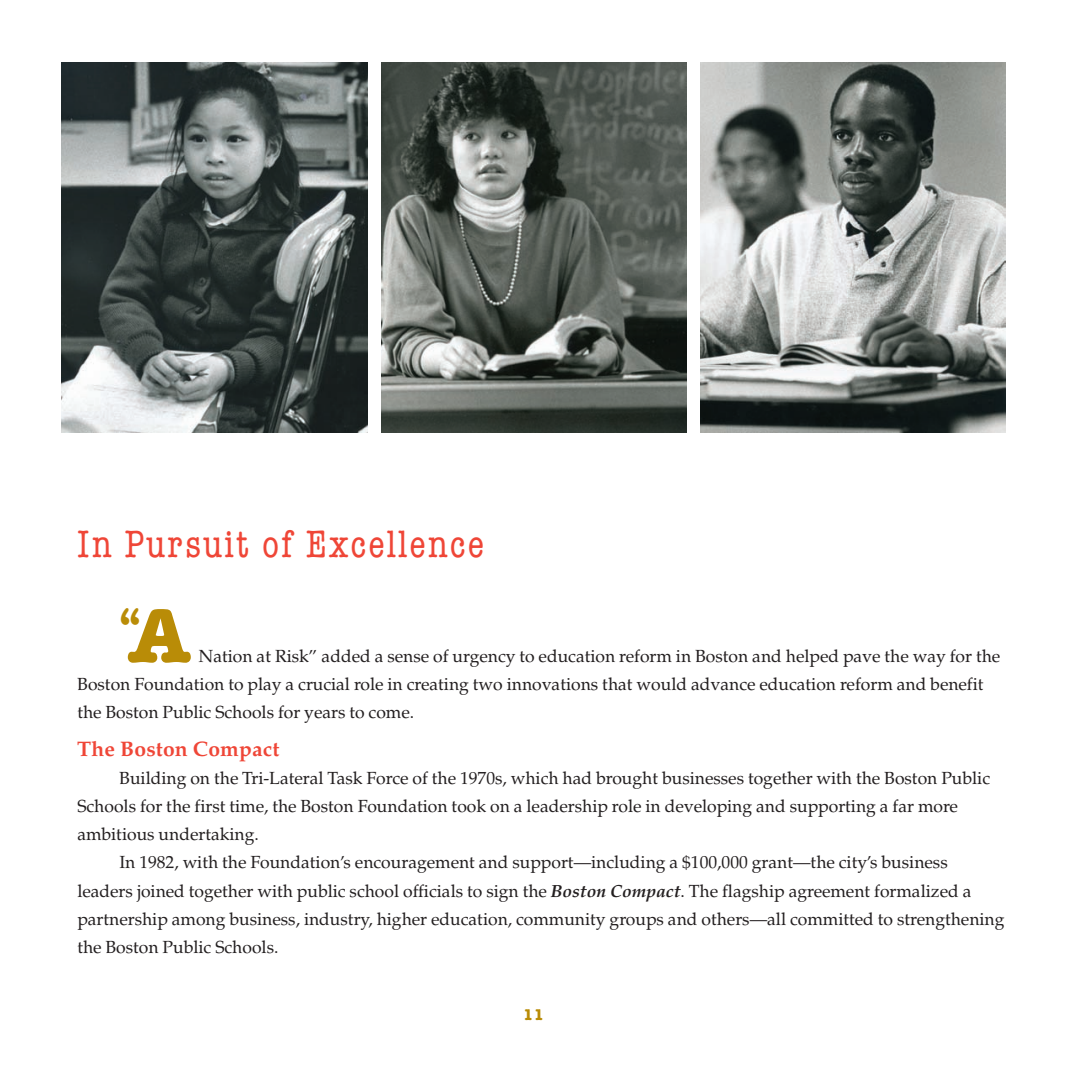
<style>
.page{position:relative;width:1069px;height:1070px;background:#fff}
.page>*{position:absolute;margin:0;border:0;box-sizing:border-box;transform-origin:0 0}
.t1{font:condensed 38.5px/77.7px "American Typewriter";letter-spacing:.05em;color:#ef4637}
.t2{font:700 21px "Palatino";letter-spacing:.01em;color:#ef4637}
.t3{font:17.5px/28px "Palatino";color:#231f20}
.t4{font:700 15.75px "American Typewriter";color:#b98c07}
.s1{font-weight:700;font-stretch:normal;color:#b98c07}
.s2{font-weight:700;font-stretch:normal;font-size:77px;color:#b98c07}
.s3{font-weight:700;font-style:italic}
</style>
<div class="page">
<img style="left:381px;top:62px;width:305px;height:371px">
<img style="left:61px;top:62px;width:307px;height:371px">
<img style="left:700px;top:62px;width:306px;height:371px">
<h1 class="t1" style="left:119px;top:508px;width:366px;text-indent:-42px">In Pursuit of Excellence <span class="s1">“</span><span class="s2">A</span></h1>
<p class="t3" style="left:77px;top:642px;width:924px;text-indent:121px">Nation at Risk” added a sense of urgency to education reform in Boston and helped pave the way for the<br>Boston Foundation to play a crucial role in creating two innovations that would advance education reform and benefit the Boston Public Schools for years to come.</p>
<p class="t2" style="left:77px;top:736px;width:204px">The Boston Compact</p>
<p class="t3" style="left:119px;top:765px;width:872px">Building on the Tri-Lateral Task Force of the 1970s, which had brought businesses together with the Boston Public</p>
<p class="t3" style="left:77px;top:793px;width:882px">Schools for the first time, the Boston Foundation took on a leadership role in developing and supporting a far more</p>
<p class="t3" style="left:77px;top:821px;width:183px">ambitious undertaking.</p>
<p class="t3" style="left:119px;top:849px;width:830px">In 1982, with the Foundation’s encouragement and support—including a $100,000 grant—the city’s business</p>
<p class="t3" style="left:77px;top:877px;width:895px">leaders joined together with public school officials to sign the <span class="s3">Boston Compact</span>. The flagship agreement formalized a</p>
<p class="t3" style="left:77px;top:905px;width:928px">partnership among business, industry, higher education, community groups and others—all committed to strengthening</p>
<p class="t3" style="left:77px;top:933px;width:203px">the Boston Public Schools.</p>
<p class="t4" style="left:523px;top:1009px;width:22px">11</p>
</div>
